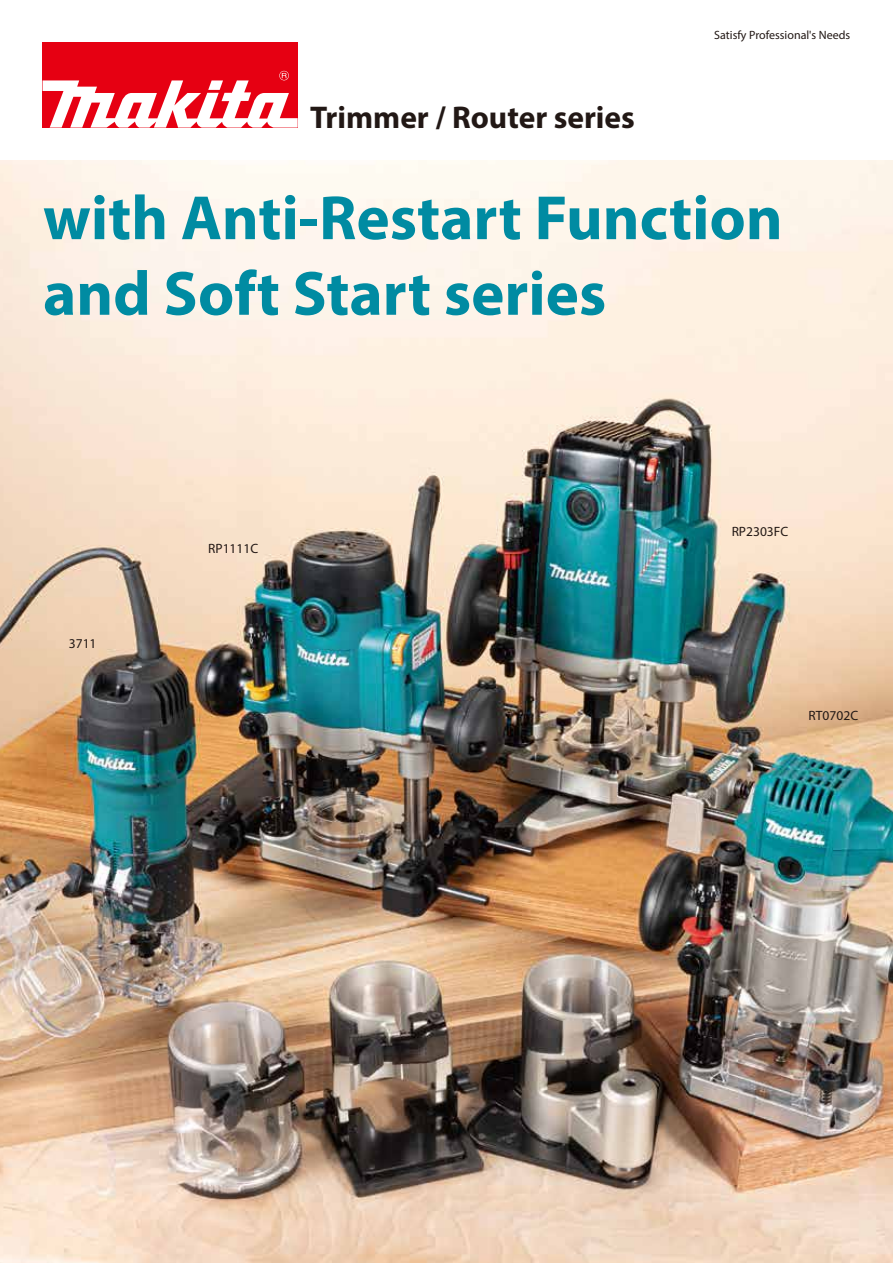
<style>
.page{position:relative;width:893px;height:1263px;background:#fff}
.page>*{position:absolute;margin:0;border:0;box-sizing:border-box;transform-origin:0 0}
.t1{font:700 63px/75.6px "Myriad Pro";color:#008ba2}
.t2{font:700 31.5px "Myriad Pro";color:#221815}
.t3{font:13.5px "Myriad Pro";color:#221815}
.t4{font:12px "Myriad Pro";color:#221815}
</style>
<div class="page">
<img style="left:0;top:160px;width:893px;height:1103px">
<div style="left:43px;top:43px;width:255px;height:85px;background:#e60012"></div>
<svg style="left:43px;top:71px;width:255px;height:57px"></svg>
<p class="t2" style="left:310px;top:96px;width:326px">Trimmer / Router series</p>
<p class="t4" style="left:714px;top:27px;width:138px">Satisfy Professional's Needs</p>
<p class="t1" style="left:43px;top:178px;width:741px">with Anti-Restart Function and Soft Start series</p>
<p class="t3" style="left:69px;top:635px;width:29px">3711</p>
<p class="t3" style="left:208px;top:540px;width:51px">RP1111C</p>
<p class="t3" style="left:732px;top:523px;width:58px">RP2303FC</p>
<p class="t3" style="left:808px;top:707px;width:51px">RT0702C</p>
</div>
